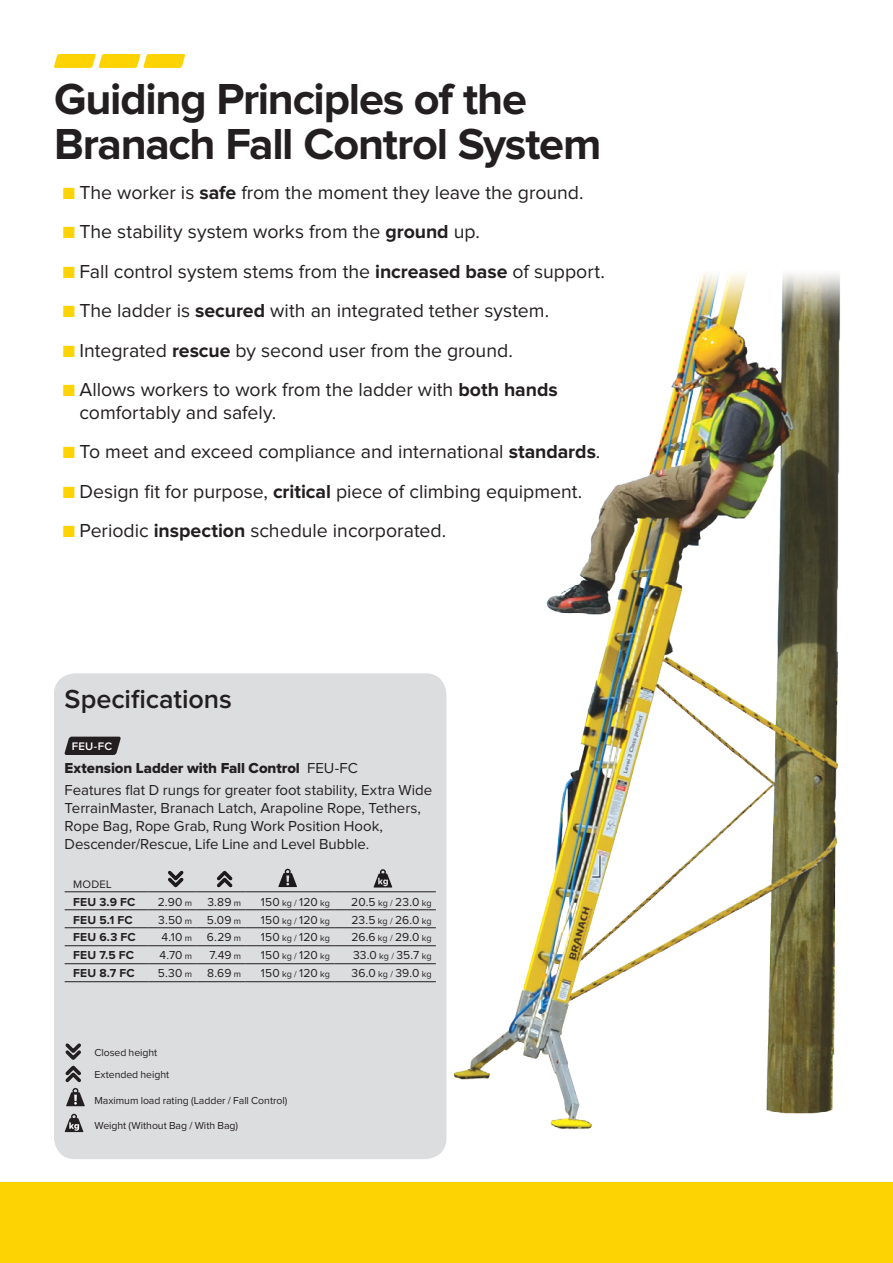
<style>
.page{position:relative;width:893px;height:1263px;background:#fff}
.page>*{position:absolute;margin:0;border:0;box-sizing:border-box;transform-origin:0 0}
.t1{font:700 45px/45px "Proxima Nova";letter-spacing:-.03em;color:#231f20}
.Intro{font:600 27px "Proxima Nova";color:#231f20}
.t2{font:19.5px/22.5px "Proxima Nova";color:#231f20}
.t3{font:15px/18px "Proxima Nova";letter-spacing:-.005em;color:#231f20}
.t4{font:15px "Proxima Nova Extrabld";letter-spacing:-.005em;color:#231f20}
.table_text{font:12px "Proxima Nova";letter-spacing:.015em;color:#231f20}
.table_text-2{font:700 12px "Proxima Nova";letter-spacing:.02em;color:#231f20}
.t5{font:600 11.4px "Proxima Nova";color:#fff}
.table_text-3{font:11.25px "Proxima Nova";letter-spacing:.025em;color:#231f20}
.table_text-4{font:10.5px "Proxima Nova";letter-spacing:-.005em;color:#231f20}
.s1{font-weight:700;color:#fed304}
.s2{font-weight:700}
.s3{font-family:"Proxima Nova"}
.s4{font-size:9px}
</style>
<div class="page">
<div style="left:0;top:1182px;width:893px;height:81px;background:#fed304"></div>
<svg style="left:54px;top:54px;width:131px;height:14px"></svg>
<img style="left:429px;top:273px;width:411px;height:874px">
<div style="left:54px;top:673px;width:392px;height:486px;background:#dcdddf;border-radius:21px"></div>
<svg style="left:64px;top:737px;width:57px;height:18px"></svg>
<hr style="left:65px;top:891px;width:83px;height:1px;background:#231f20">
<hr style="left:148px;top:891px;width:48px;height:1px;background:#231f20">
<hr style="left:196px;top:891px;width:49px;height:1px;background:#231f20">
<hr style="left:245px;top:891px;width:89px;height:1px;background:#231f20">
<hr style="left:334px;top:891px;width:102px;height:1px;background:#231f20">
<hr style="left:65px;top:909px;width:83px;height:1px;background:#231f20">
<hr style="left:148px;top:909px;width:48px;height:1px;background:#231f20">
<hr style="left:196px;top:909px;width:49px;height:1px;background:#231f20">
<hr style="left:245px;top:909px;width:89px;height:1px;background:#231f20">
<hr style="left:334px;top:909px;width:102px;height:1px;background:#231f20">
<hr style="left:65px;top:927px;width:83px;height:1px;background:#231f20">
<hr style="left:148px;top:927px;width:48px;height:1px;background:#231f20">
<hr style="left:196px;top:927px;width:49px;height:1px;background:#231f20">
<hr style="left:245px;top:927px;width:89px;height:1px;background:#231f20">
<hr style="left:334px;top:927px;width:102px;height:1px;background:#231f20">
<hr style="left:65px;top:945px;width:83px;height:1px;background:#231f20">
<hr style="left:148px;top:945px;width:48px;height:1px;background:#231f20">
<hr style="left:196px;top:945px;width:49px;height:1px;background:#231f20">
<hr style="left:245px;top:945px;width:89px;height:1px;background:#231f20">
<hr style="left:334px;top:945px;width:102px;height:1px;background:#231f20">
<hr style="left:65px;top:963px;width:83px;height:1px;background:#231f20">
<hr style="left:148px;top:963px;width:48px;height:1px;background:#231f20">
<hr style="left:196px;top:963px;width:49px;height:1px;background:#231f20">
<hr style="left:245px;top:963px;width:89px;height:1px;background:#231f20">
<hr style="left:334px;top:963px;width:102px;height:1px;background:#231f20">
<hr style="left:65px;top:981px;width:83px;height:1px;background:#231f20">
<hr style="left:148px;top:981px;width:48px;height:1px;background:#231f20">
<hr style="left:196px;top:981px;width:49px;height:1px;background:#231f20">
<hr style="left:245px;top:981px;width:89px;height:1px;background:#231f20">
<hr style="left:334px;top:981px;width:102px;height:1px;background:#231f20">
<svg style="left:168px;top:870px;width:16px;height:17px"></svg>
<svg style="left:217px;top:870px;width:16px;height:17px"></svg>
<svg style="left:278px;top:869px;width:19px;height:18px"></svg>
<svg style="left:373px;top:869px;width:19px;height:18px"></svg>
<svg style="left:65px;top:1043px;width:16px;height:39px"></svg>
<svg style="left:66px;top:1088px;width:19px;height:18px"></svg>
<svg style="left:65px;top:1114px;width:18px;height:18px"></svg>
<p class="t1" style="left:54px;top:79px;width:549px">Guiding Principles of the<br>Branach Fall Control System</p>
<p class="t2" style="left:63px;top:182px;width:523px"><span class="s1">■</span> The worker is <span class="s2">safe</span> from the moment they leave the ground.</p>
<p class="t2" style="left:63px;top:221px;width:419px"><span class="s1">■</span> The stability system works from the <span class="s2">ground</span> up.</p>
<p class="t2" style="left:63px;top:261px;width:544px"><span class="s1">■</span> Fall control system stems from the <span class="s2">increased base</span> of support.</p>
<p class="t2" style="left:63px;top:300px;width:488px"><span class="s1">■</span> The ladder is <span class="s2">secured</span> with an integrated tether system.</p>
<p class="t2" style="left:63px;top:340px;width:452px"><span class="s1">■</span> Integrated <span class="s2">rescue</span> by second user from the ground.</p>
<p class="t2" style="left:80px;top:379px;width:480px;text-indent:-17px"><span class="s1">■</span> Allows workers to work from the ladder with <span class="s2">both hands </span>comfortably and safely.</p>
<p class="t2" style="left:63px;top:441px;width:539px"><span class="s1">■</span> To meet and exceed compliance and international <span class="s2">standards</span>.</p>
<p class="t2" style="left:63px;top:481px;width:521px"><span class="s1">■</span> Design fit for purpose, <span class="s2">critical</span> piece of climbing equipment.</p>
<p class="t2" style="left:63px;top:520px;width:385px"><span class="s1">■</span> Periodic <span class="s2">inspection</span> schedule incorporated.</p>
<p class="Intro" style="left:65px;top:686px;width:169px">Specifications</p>
<p class="t5" style="left:72px;top:741px;width:42px">FEU-FC</p>
<p class="t4" style="left:65px;top:761px;width:295px">Extension Ladder with Fall Control <span class="s3">FEU-FC</span></p>
<p class="t3" style="left:65px;top:782px;width:369px">Features flat D rungs for greater foot stability, Extra Wide TerrainMaster, Branach Latch, Arapoline Rope, Tethers, Rope Bag, Rope Grab, Rung Work Position Hook, Descender/Rescue, Life Line and Level Bubble.</p>
<p class="table_text-3" style="left:73px;top:879px;width:40px">MODEL</p>
<p class="table_text-2" style="left:73px;top:896px;width:64px">FEU 3.9 FC</p>
<p class="table_text" style="left:158px;top:896px;width:36px">2.90 <span class="s4">m</span></p>
<p class="table_text" style="left:207px;top:896px;width:35px">3.89 <span class="s4">m</span></p>
<p class="table_text" style="left:261px;top:896px;width:71px">150 <span class="s4">kg /</span> 120 <span class="s4">kg</span></p>
<p class="table_text" style="left:351px;top:896px;width:82px">20.5 <span class="s4">kg /</span> 23.0 <span class="s4">kg</span></p>
<p class="table_text-2" style="left:73px;top:914px;width:61px">FEU 5.1 FC</p>
<p class="table_text" style="left:158px;top:914px;width:36px">3.50 <span class="s4">m</span></p>
<p class="table_text" style="left:207px;top:914px;width:36px">5.09 <span class="s4">m</span></p>
<p class="table_text" style="left:261px;top:914px;width:71px">150 <span class="s4">kg /</span> 120 <span class="s4">kg</span></p>
<p class="table_text" style="left:351px;top:914px;width:82px">23.5 <span class="s4">kg /</span> 26.0 <span class="s4">kg</span></p>
<p class="table_text-2" style="left:73px;top:932px;width:64px">FEU 6.3 FC</p>
<p class="table_text" style="left:162px;top:932px;width:32px">4.10 <span class="s4">m</span></p>
<p class="table_text" style="left:207px;top:932px;width:36px">6.29 <span class="s4">m</span></p>
<p class="table_text" style="left:261px;top:932px;width:71px">150 <span class="s4">kg /</span> 120 <span class="s4">kg</span></p>
<p class="table_text" style="left:351px;top:932px;width:82px">26.6 <span class="s4">kg /</span> 29.0 <span class="s4">kg</span></p>
<p class="table_text-2" style="left:73px;top:950px;width:63px">FEU 7.5 FC</p>
<p class="table_text" style="left:160px;top:950px;width:34px">4.70 <span class="s4">m</span></p>
<p class="table_text" style="left:209px;top:950px;width:33px">7.49 <span class="s4">m</span></p>
<p class="table_text" style="left:261px;top:950px;width:71px">150 <span class="s4">kg /</span> 120 <span class="s4">kg</span></p>
<p class="table_text" style="left:353px;top:950px;width:80px">33.0 <span class="s4">kg /</span> 35.7 <span class="s4">kg</span></p>
<p class="table_text-2" style="left:73px;top:968px;width:63px">FEU 8.7 FC</p>
<p class="table_text" style="left:158px;top:968px;width:36px">5.30 <span class="s4">m</span></p>
<p class="table_text" style="left:207px;top:968px;width:35px">8.69 <span class="s4">m</span></p>
<p class="table_text" style="left:261px;top:968px;width:71px">150 <span class="s4">kg /</span> 120 <span class="s4">kg</span></p>
<p class="table_text" style="left:352px;top:968px;width:82px">36.0 <span class="s4">kg /</span> 39.0 <span class="s4">kg</span></p>
<p class="table_text-4" style="left:94px;top:1047px;width:64px">Closed height</p>
<p class="table_text-4" style="left:94px;top:1070px;width:76px">Extended height</p>
<p class="table_text-4" style="left:94px;top:1095px;width:194px">Maximum load rating (Ladder / Fall Control)</p>
<p class="table_text-4" style="left:94px;top:1120px;width:145px">Weight (Without Bag / With Bag)</p>
</div>
